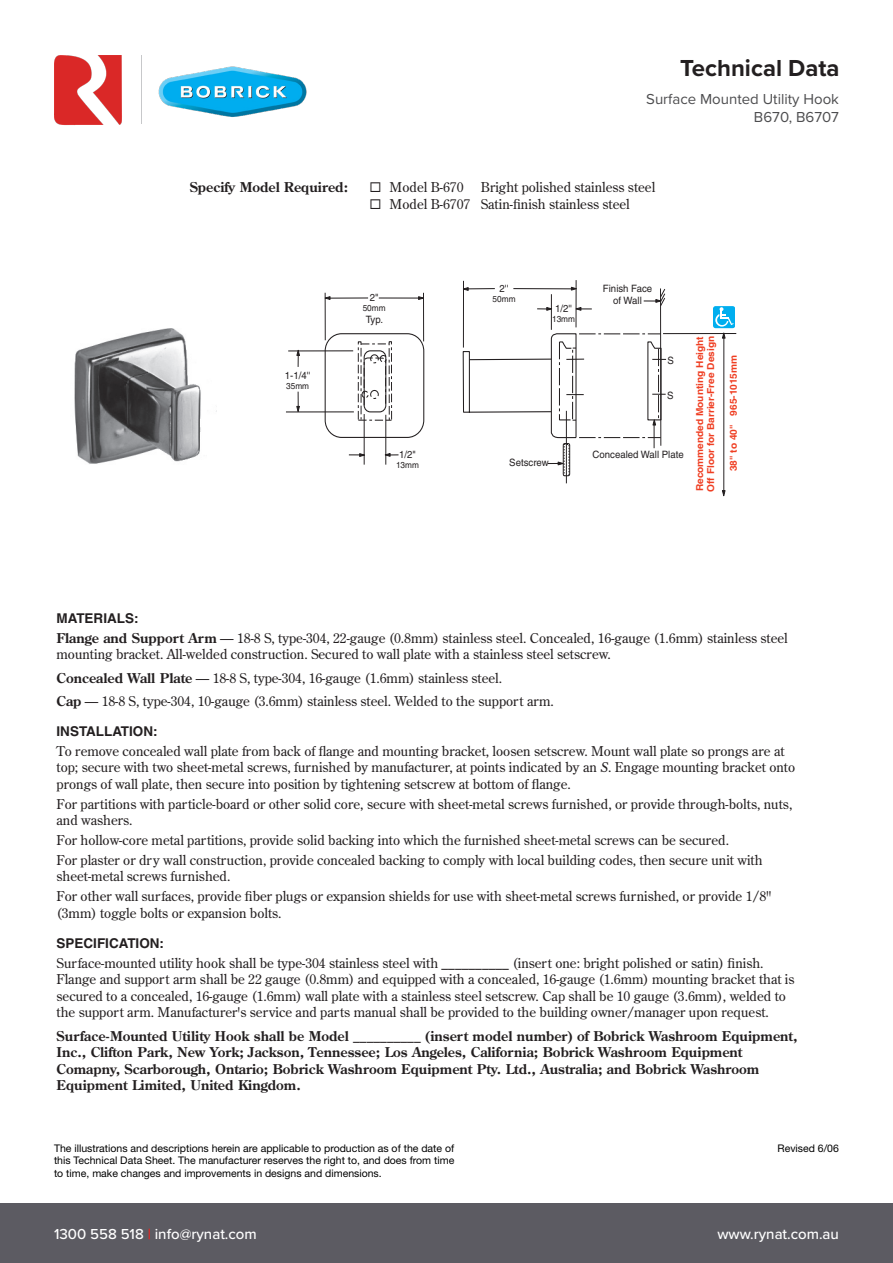
<style>
.page{position:relative;width:893px;height:1263px;background:#fff}
.page>*{position:absolute;margin:0;border:0;box-sizing:border-box;transform-origin:0 0}
.t1{font:700 36px/37.5px "Helvetica";color:#231f20}
.t2{font:700 24px "Proxima Nova";color:#231f20}
.t3{font:500 15px "Proxima Nova";color:#fff}
.t4{font:15px "Proxima Nova";color:#4d4d4f}
.t5{font:13.5px/19.8px "Century Old Style";color:#231f20}
.t6{font:700 13.5px/16.5px "Century Old Style";color:#231f20}
.t7{font:10.5px/12.6px "Helvetica Neue LT Std";color:#000;text-align:justify}
.t8{font:10.05px/11.6px "Helvetica";color:#231f20;text-align:center;scale:.95 1}
.t9{font:700 9.6px/10.9px "Helvetica";color:#ef3e22;scale:1.05 1}
.t10{font:8.7px "Helvetica";color:#231f20;scale:.95 1}
.s1{color:#6c6d70}
.s2{font-family:"Helvetica";font-weight:700}
.s3{font-weight:700}
.s4{font-style:italic}
.s5{font-weight:700;color:#da2926}
</style>
<div class="page">
<div style="left:0;top:1203px;width:893px;height:60px;background:#5c5b62"></div>
<img style="left:54px;top:55px;width:68px;height:70px">
<img style="left:158px;top:66px;width:149px;height:51px">
<hr style="left:141px;top:55px;width:1px;height:69px;background:#c7c8ca">
<hr style="left:566px;top:411px;width:1px;height:72px;background:#231f20">
<hr style="left:660px;top:288px;width:1px;height:158px;background:#231f20">
<hr style="left:576px;top:280px;width:1px;height:47px;background:#231f20">
<hr style="left:463px;top:281px;width:1px;height:67px;background:#231f20">
<hr style="left:551px;top:294px;width:1px;height:36px;background:#231f20">
<hr style="left:513px;top:288px;width:60px;height:1px;background:#231f20">
<div style="left:325px;top:333px;width:99px;height:105px;border:1px solid #231f20;border-radius:17px"></div>
<hr style="left:288px;top:351px;width:65px;height:1px;background:#231f20">
<hr style="left:286px;top:412px;width:68px;height:1px;background:#231f20">
<hr style="left:423px;top:293px;width:1px;height:48px;background:#231f20">
<hr style="left:325px;top:293px;width:1px;height:47px;background:#231f20">
<hr style="left:379px;top:298px;width:41px;height:1px;background:#231f20">
<hr style="left:328px;top:298px;width:40px;height:1px;background:#231f20">
<svg style="left:418px;top:296px;width:5px;height:4px"></svg>
<svg style="left:324px;top:296px;width:6px;height:4px"></svg>
<svg style="left:297px;top:350px;width:3px;height:17px"></svg>
<svg style="left:297px;top:392px;width:3px;height:20px"></svg>
<svg style="left:571px;top:287px;width:6px;height:3px"></svg>
<svg style="left:464px;top:287px;width:31px;height:4px"></svg>
<svg style="left:537px;top:307px;width:15px;height:3px"></svg>
<svg style="left:575px;top:307px;width:17px;height:3px"></svg>
<svg style="left:462px;top:333px;width:204px;height:143px"></svg>
<svg style="left:358px;top:341px;width:34px;height:80px"></svg>
<svg style="left:644px;top:289px;width:21px;height:17px"></svg>
<div style="left:364px;top:350px;width:22px;height:62px;border:1px solid #231f20;border-radius:6px"></div>
<hr style="left:386px;top:415px;width:1px;height:50px;background:#231f20">
<hr style="left:364px;top:414px;width:1px;height:51px;background:#231f20">
<svg style="left:349px;top:453px;width:16px;height:4px"></svg>
<svg style="left:384px;top:453px;width:14px;height:3px"></svg>
<hr style="left:663px;top:333px;width:73px;height:1px;background:#231f20">
<hr style="left:723px;top:336px;width:1px;height:158px;background:#231f20">
<svg style="left:722px;top:490px;width:3px;height:6px"></svg>
<div style="left:380px;top:355px;width:7px;height:7px;border:1px dashed #231f20;border-radius:50%"></div>
<div style="left:362px;top:391px;width:6px;height:7px;border:1px dashed #231f20;border-radius:50%"></div>
<img style="left:74px;top:328px;width:143px;height:136px">
<div style="left:713px;top:306px;width:22px;height:22px;background:#00aeef;border-radius:3px"></div>
<svg style="left:715px;top:307px;width:19px;height:31px"></svg>
<p class="t2" style="left:680px;top:50px;width:161px">Technical Data</p>
<p class="t4" style="left:646px;top:88px;width:194px">Surface Mounted Utility Hook</p>
<p class="t4" style="left:754px;top:106px;width:86px">B670, B6707</p>
<p class="t1" style="left:632px;top:58px;width:120px">B-670<br>B-670<span class="s1">7</span></p>
<p class="t6" style="left:190px;top:179px;width:160px">Specify Model Required:</p>
<p class="t5" style="left:369px;top:177px;width:96px">◻ Model B-670</p>
<p class="t5" style="left:481px;top:177px;width:176px">Bright polished stainless steel</p>
<p class="t5" style="left:369px;top:194px;width:262px">◻ Model B-6707 Satin-finish stainless steel</p>
<p class="t8" style="left:285px;top:369px;width:28px">1-1/4''</p>
<p class="t10" style="left:286px;top:381px;width:26px">35mm</p>
<p class="t8" style="left:370px;top:292px;width:11px">2"</p>
<p class="t10" style="left:363px;top:303px;width:26px">50mm</p>
<p class="t8" style="left:366px;top:313px;width:20px">Typ.</p>
<p class="t8" style="left:399px;top:449px;width:19px">1/2"</p>
<p class="t10" style="left:396px;top:460px;width:26px">13mm</p>
<p class="t8" style="left:500px;top:282px;width:11px">2''</p>
<p class="t10" style="left:493px;top:294px;width:26px">50mm</p>
<p class="t8" style="left:555px;top:302px;width:19px">1/2''</p>
<p class="t10" style="left:552px;top:314px;width:26px">13mm</p>
<p class="t8" style="left:509px;top:457px;width:43px">Setscrew</p>
<p class="t8" style="left:603px;top:283px;width:53px">Finish Face of Wall</p>
<p class="t8" style="left:668px;top:354px;width:8px">S</p>
<p class="t8" style="left:667px;top:390px;width:8px">S</p>
<p class="t8" style="left:593px;top:448px;width:97px">Concealed Wall Plate</p>
<p class="t9" style="left:694px;top:492px;width:150px;rotate:-90deg">RECOMMENDED MOUNTING HEIGHT<br>OFF FLOOR FOR BARRIER-FREE DESIGN</p>
<p class="t9" style="left:728px;top:471px;width:112px;rotate:-90deg">38'' TO 40'' 965-1015MM</p>
<p class="t5" style="left:57px;top:608px;width:733px"><span class="s2">MATERIALS:<br></span><span class="s3">Flange and Support Arm</span> — 18-8 S, type-304, 22-gauge (0.8mm) stainless steel. Concealed, 16-gauge (1.6mm) stainless steel</p>
<p class="t5" style="left:57px;top:642px;width:556px;line-height:23.4px">mounting bracket. All-welded construction. Secured to wall plate with a stainless steel setscrew.<br><span class="s3">Concealed Wall Plate</span> — 18-8 S, type-304, 16-gauge (1.6mm) stainless steel.<br><span class="s3">Cap</span> — 18-8 S, type-304, 10-gauge (3.6mm) stainless steel. Welded to the support arm.</p>
<p class="t5" style="left:57px;top:721px;width:729px"><span class="s2">INSTALLATION:<br></span>To remove concealed wall plate from back of flange and mounting bracket, loosen setscrew. Mount wall plate so prongs are at</p>
<p class="t5" style="left:57px;top:759px;width:740px;line-height:16.5px">top; secure with two sheet-metal screws, furnished by manufacturer, at points indicated by an <span class="s4">S</span>. Engage mounting bracket onto prongs of wall plate, then secure into position by tightening setscrew at bottom of flange.</p>
<p class="t5" style="left:57px;top:795px;width:737px;line-height:16.5px">For partitions with particle-board or other solid core, secure with sheet-metal screws furnished, or provide through-bolts, nuts, and washers.</p>
<p class="t5" style="left:57px;top:830px;width:707px">For hollow-core metal partitions, provide solid backing into which the furnished sheet-metal screws can be secured.<br>For plaster or dry wall construction, provide concealed backing to comply with local building codes, then secure unit with</p>
<p class="t5" style="left:57px;top:866px;width:717px">sheet-metal screws furnished.<br>For other wall surfaces, provide fiber plugs or expansion shields for use with sheet-metal screws furnished, or provide 1/8"</p>
<p class="t5" style="left:57px;top:903px;width:227px">(3mm) toggle bolts or expansion bolts.</p>
<p class="t5" style="left:57px;top:933px;width:709px"><span class="s2">SPECIFICATION:<br></span>Surface-mounted utility hook shall be type-304 stainless steel with __________ (insert one: bright polished or satin) finish.</p>
<p class="t5" style="left:57px;top:971px;width:739px;line-height:16.5px">Flange and support arm shall be 22 gauge (0.8mm) and equipped with a concealed, 16-gauge (1.6mm) mounting bracket that is secured to a concealed, 16-gauge (1.6mm) wall plate with a stainless steel setscrew. Cap shall be 10 gauge (3.6mm), welded to the support arm. Manufacturer's service and parts manual shall be provided to the building owner/manager upon request.</p>
<p class="t6" style="left:57px;top:1027px;width:742px">Surface-Mounted Utility Hook shall be Model __________ (insert model number) of Bobrick Washroom Equipment, Inc., Clifton Park, New York; Jackson, Tennessee; Los Angeles, California; Bobrick Washroom Equipment Comapny, Scarborough, Ontario; Bobrick Washroom Equipment Pty. Ltd., Australia; and Bobrick Washroom Equipment Limited, United Kingdom.</p>
<p class="t7" style="left:54px;top:1141px;width:402px">The illustrations and descriptions herein are applicable to production as of the date of this Technical Data Sheet. The manufacturer reserves the right to, and does from time to time, make changes and improvements in designs and dimensions.</p>
<p class="t7" style="left:777px;top:1141px;width:63px">Revised 6/06</p>
<p class="t3" style="left:54px;top:1223px;width:204px">1300 558 518 <span class="s5">|</span> info@rynat.com</p>
<p class="t3" style="left:717px;top:1223px;width:123px">www.rynat.com.au</p>
</div>
